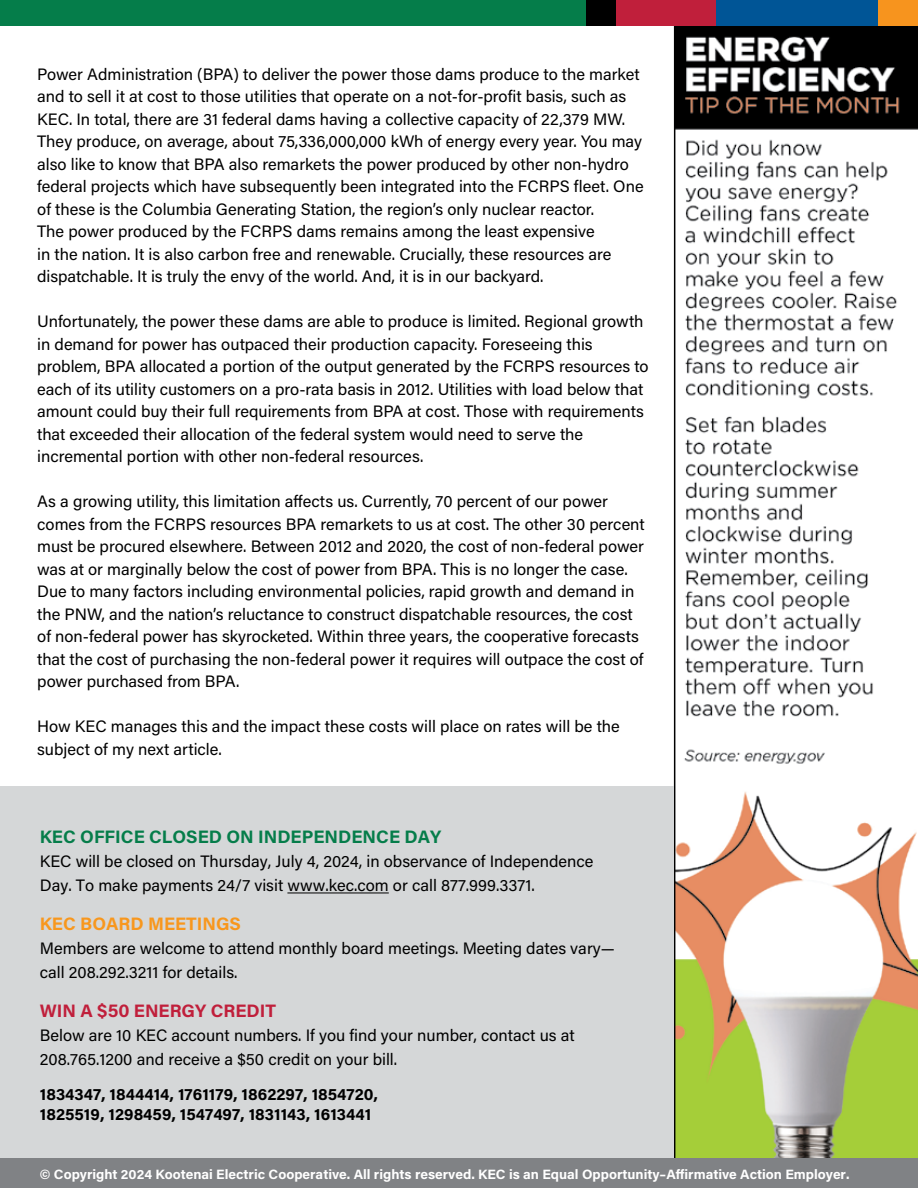
<style>
.page{position:relative;width:918px;height:1188px;background:#fff}
.page>*{position:absolute;margin:0;border:0;box-sizing:border-box;transform-origin:0 0}
.t1{font:700 18px "Acumin Pro";color:#057d4a}
.t2{font:700 18px "Acumin Pro";color:#c01f3b}
.t3{font:700 18px "Acumin Pro";color:#f8971d}
.t4{font:16.5px/22.5px "Acumin Pro";color:#000}
.t5{font:700 16.5px/19.8px "Acumin Pro";color:#000}
.t6{font:700 13.5px "Acumin Pro";color:#fff}
</style>
<div class="page">
<svg style="left:674px;top:25px;width:244px;height:1134px"></svg>
<div style="left:0;top:786px;width:674px;height:402px;background:#d5d7d8"></div>
<div style="left:0;top:1159px;width:918px;height:29px;background:#808285"></div>
<div style="left:0;top:0;width:918px;height:25px;background:#057d4a"></div>
<div style="left:613px;top:0;width:103px;height:25px;background:#c01f3b"></div>
<div style="left:875px;top:0;width:43px;height:25px;background:#f7941e"></div>
<div style="left:716px;top:0;width:162px;height:25px;background:#005596"></div>
<div style="left:586px;top:0;width:30px;height:25px;background:#000"></div>
<hr style="left:287px;top:893px;width:102px;height:1px;background:#000">
<p class="t4" style="left:37px;top:62px;width:608px">Power Administration (BPA) to deliver the power those dams produce to the market and to sell it at cost to those utilities that operate on a not-for-profit basis, such as KEC. In total, there are 31 federal dams having a collective capacity of 22,379 MW.<br>They produce, on average, about 75,336,000,000 kWh of energy every year. You may also like to know that BPA also remarkets the power produced by other non-hydro federal projects which have subsequently been integrated into the FCRPS fleet. One of these is the Columbia Generating Station, the region’s only nuclear reactor.<br>The power produced by the FCRPS dams remains among the least expensive<br>in the nation. It is also carbon free and renewable. Crucially, these resources are dispatchable. It is truly the envy of the world. And, it is in our backyard.</p>
<p class="t4" style="left:37px;top:309px;width:613px">Unfortunately, the power these dams are able to produce is limited. Regional growth in demand for power has outpaced their production capacity. Foreseeing this problem, BPA allocated a portion of the output generated by the FCRPS resources to each of its utility customers on a pro-rata basis in 2012. Utilities with load below that amount could buy their full requirements from BPA at cost. Those with requirements that exceeded their allocation of the federal system would need to serve the incremental portion with other non-federal resources.</p>
<p class="t4" style="left:37px;top:489px;width:609px">As a growing utility, this limitation affects us. Currently, 70 percent of our power comes from the FCRPS resources BPA remarkets to us at cost. The other 30 percent must be procured elsewhere. Between 2012 and 2020, the cost of non-federal power was at or marginally below the cost of power from BPA. This is no longer the case.<br>Due to many factors including environmental policies, rapid growth and demand in the PNW, and the nation’s reluctance to construct dispatchable resources, the cost of non-federal power has skyrocketed. Within three years, the cooperative forecasts that the cost of purchasing the non-federal power it requires will outpace the cost of power purchased from BPA.</p>
<p class="t4" style="left:37px;top:714px;width:584px">How KEC manages this and the impact these costs will place on rates will be the subject of my next article.</p>
<p class="t1" style="left:40px;top:824px;width:403px">KEC OFFICE CLOSED ON INDEPENDENCE DAY</p>
<p class="t4" style="left:40px;top:849px;width:555px;line-height:24px">KEC will be closed on Thursday, July 4, 2024, in observance of Independence<br>Day. To make payments 24/7 visit www.kec.com or call 877.999.3371.</p>
<p class="t3" style="left:40px;top:911px;width:203px">KEC BOARD MEETINGS</p>
<p class="t4" style="left:40px;top:936px;width:576px;line-height:24px">Members are welcome to attend monthly board meetings. Meeting dates vary— call 208.292.3211 for details.</p>
<p class="t2" style="left:40px;top:998px;width:238px">WIN A $50 ENERGY CREDIT</p>
<p class="t4" style="left:40px;top:1023px;width:537px;line-height:24px">Below are 10 KEC account numbers. If you find your number, contact us at<br>208.765.1200 and receive a $50 credit on your bill.</p>
<p class="t5" style="left:40px;top:1084px;width:340px">1834347, 1844414, 1761179, 1862297, 1854720,<br>1825519, 1298459, 1547497, 1831143, 1613441</p>
<p class="t6" style="left:40px;top:1165px;width:811px">© Copyright 2024 Kootenai Electric Cooperative. All rights reserved. KEC is an Equal Opportunity–Affirmative Action Employer.</p>
</div>
